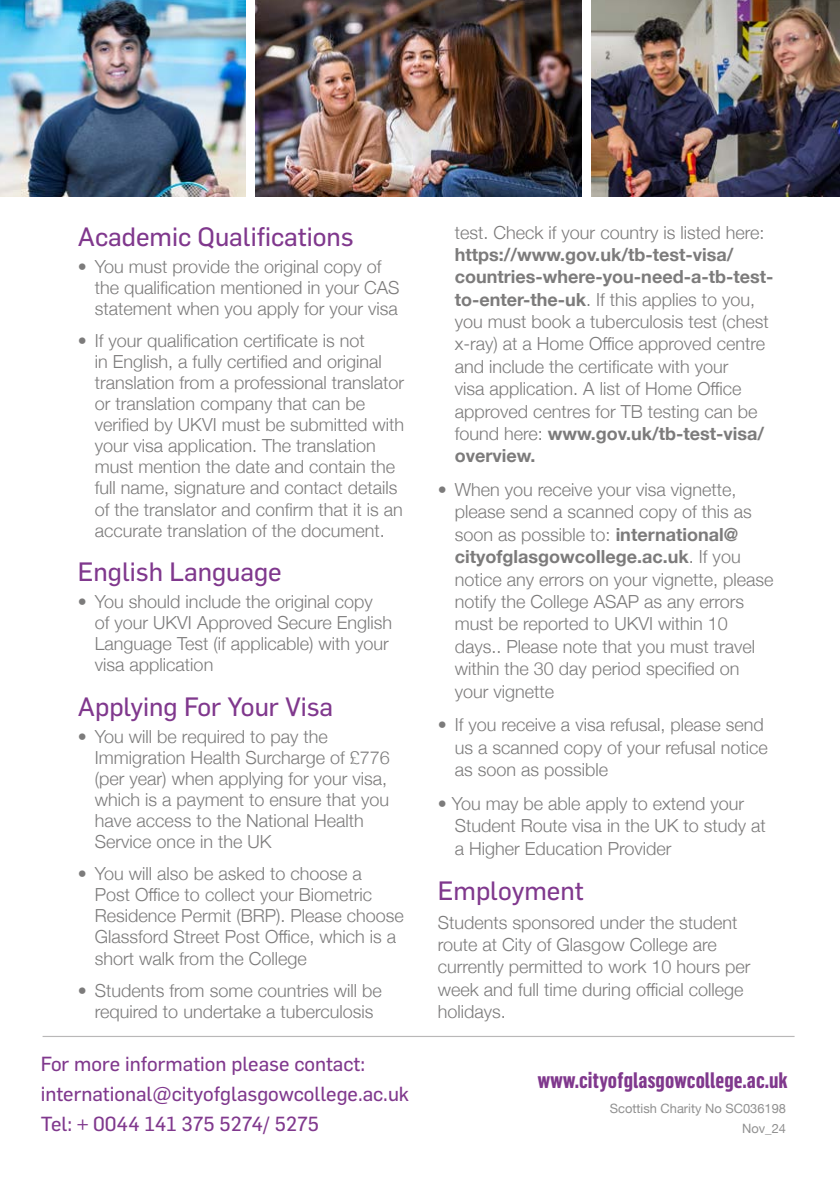
<style>
.page{position:relative;width:840px;height:1191px;background:#fff}
.page>*{position:absolute;margin:0;border:0;box-sizing:border-box;transform-origin:0 0}
.t1{font:26px "Flama Basic";color:#80388d}
.t2{font:700 22px "Flama Condensed";color:#80388d}
.t3{font:20px/30px "Flama Basic";color:#80388d}
.t4{font:300 18px/22.4px "Helvetica Neue";color:#7c7b7b}
.t5{font:12.8px/19.8px "Helvetica Neue";color:#909090;text-align:right}
.s1{font-weight:700}
</style>
<div class="page">
<hr style="left:43px;top:1035px;width:751px;height:2px;background:#b9b8b8">
<img style="left:255px;top:0;width:326px;height:196px">
<img style="left:0;top:0;width:245px;height:196px">
<img style="left:591px;top:0;width:248px;height:196px">
<h1 class="t1" style="left:78px;top:218px;width:277px">Academic Qualifications</h1>
<p class="t4" style="left:95px;top:254px;width:306px;line-height:21px;text-indent:-17px">• You must provide the original copy of the qualification mentioned in your CAS statement when you apply for your visa</p>
<p class="t4" style="left:95px;top:329px;width:311px;line-height:21px;text-indent:-17px">• If your qualification certificate is not<br>in English, a fully certified and original translation from a professional translator or translation company that can be verified by UKVI must be submitted with your visa application. The translation must mention the date and contain the full name, signature and contact details of the translator and confirm that it is an accurate translation of the document.</p>
<h1 class="t1" style="left:78px;top:554px;width:205px">English Language</h1>
<p class="t4" style="left:95px;top:590px;width:299px;line-height:21px;text-indent:-17px">• You should include the original copy<br>of your UKVI Approved Secure English Language Test (if applicable) with your visa application</p>
<h1 class="t1" style="left:78px;top:688px;width:257px">Applying For Your Visa</h1>
<p class="t4" style="left:95px;top:724px;width:296px;line-height:21px;text-indent:-17px">• You will be required to pay the Immigration Health Surcharge of £776 (per year) when applying for your visa, which is a payment to ensure that you have access to the National Health Service once in the UK</p>
<p class="t4" style="left:95px;top:862px;width:310px;line-height:21px;text-indent:-17px">• You will also be asked to choose a<br>Post Office to collect your Biometric Residence Permit (BRP). Please choose Glassford Street Post Office, which is a short walk from the College</p>
<p class="t4" style="left:78px;top:978px;width:305px;line-height:21px;text-align:center">• Students from some countries will be required to undertake a tuberculosis</p>
<p class="t3" style="left:41px;top:1047px;width:370px">For more information please contact: international@cityofglasgowcollege.ac.uk<br>Tel: + 0044 141 375 5274/ 5275</p>
<p class="t4" style="left:454px;top:220px;width:311px">test. Check if your country is listed here:</p>
<p class="t4" style="left:454px;top:242px;width:320px"><span class="s1">https://www.gov.uk/tb-test-visa/ countries-where-you-need-a-tb-test&shy;to-enter-the-uk</span>. If this applies to you, you must book a tuberculosis test (chest x-ray) at a Home Office approved centre and include the certificate with your<br>visa application. A list of Home Office approved centres for TB testing can be found here: <span class="s1">www.gov.uk/tb-test-visa/ overview.</span></p>
<p class="t4" style="left:454px;top:477px;width:320px;text-indent:-17px">• When you receive your visa vignette, please send a scanned copy of this as soon as possible to: <span class="s1">international@ cityofglasgowcollege.ac.uk</span>. If you notice any errors on your vignette, please notify the College ASAP as any errors must be reported to UKVI within 10 days.. Please note that you must travel within the 30 day period specified on your vignette</p>
<p class="t4" style="left:454px;top:712px;width:314px;text-indent:-17px">• If you receive a visa refusal, please send us a scanned copy of your refusal notice as soon as possible</p>
<p class="t4" style="left:454px;top:791px;width:312px;text-indent:-17px">• You may be able apply to extend your<br>Student Route visa in the UK to study at a Higher Education Provider</p>
<h1 class="t1" style="left:437px;top:873px;width:147px">Employment</h1>
<p class="t4" style="left:437px;top:909px;width:314px">Students sponsored under the student route at City of Glasgow College are currently permitted to work 10 hours per week and full time during official college holidays.</p>
<p class="t2" style="left:537px;top:1065px;width:252px">www.cityofglasgowcollege.ac.uk</p>
<p class="t5" style="left:609px;top:1099px;width:178px">Scottish Charity No SC036198<br>Nov_24</p>
</div>
